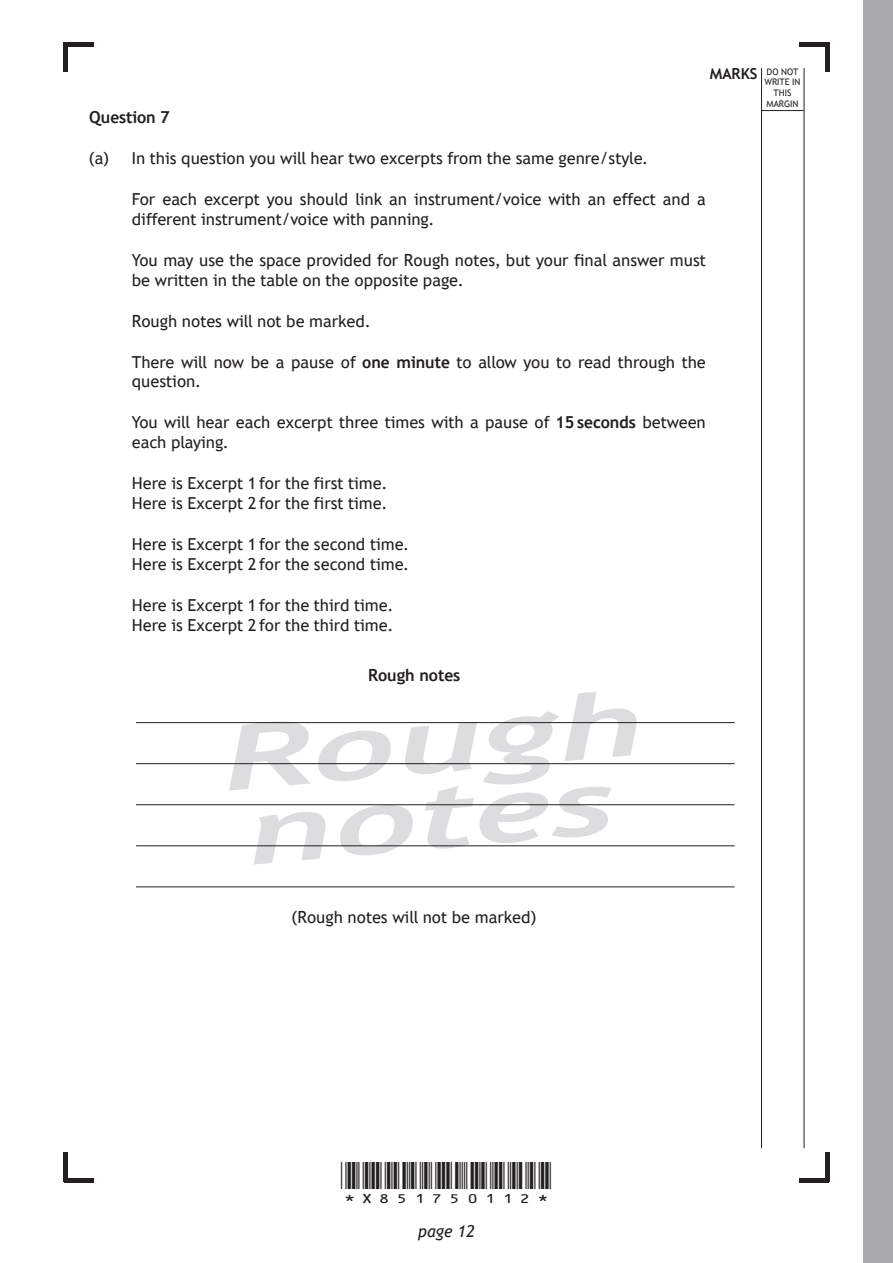
<style>
.page{position:relative;width:893px;height:1263px;background:#fff}
.page>*{position:absolute;margin:0;border:0;box-sizing:border-box;transform-origin:0 0}
.t1{font:italic 700 90px/75.9px "Trebuchet 2010";color:#dcdddf;scale:1.66 1}
.t2{font:18px "BC39 Short HR";color:#231f20;scale:1.25 1}
.t3{font:16.5px/19.8px "Trebuchet 2010";color:#231f20}
.t4{font:700 16.5px "Trebuchet 2010";color:#231f20}
.t5{font:italic 16.5px "Trebuchet 2010";color:#231f20}
.t6{font:700 15px "Trebuchet 2010";color:#231f20}
.t7{font:9px/10.8px "Trebuchet 2010";color:#231f20;text-align:center}
.s1{font-weight:700}
</style>
<div class="page">
<hr style="left:64px;top:43px;width:4px;height:29px;background:#231f20">
<hr style="left:825px;top:43px;width:4px;height:29px;background:#231f20">
<hr style="left:64px;top:1152px;width:4px;height:30px;background:#231f20">
<hr style="left:825px;top:1152px;width:4px;height:30px;background:#231f20">
<hr style="left:64px;top:43px;width:30px;height:4px;background:#231f20">
<hr style="left:799px;top:43px;width:30px;height:4px;background:#231f20">
<hr style="left:799px;top:1178px;width:30px;height:4px;background:#231f20">
<hr style="left:64px;top:1178px;width:30px;height:4px;background:#231f20">
<div style="left:863px;top:0;width:30px;height:1263px;background:#a8a9ad"></div>
<hr style="left:804px;top:68px;width:1px;height:1080px;background:#231f20">
<hr style="left:761px;top:68px;width:1px;height:1080px;background:#231f20">
<hr style="left:761px;top:110px;width:43px;height:1px;background:#231f20">
<hr style="left:136px;top:722px;width:599px;height:1px;background:#231f20">
<hr style="left:136px;top:763px;width:599px;height:1px;background:#231f20">
<hr style="left:136px;top:804px;width:599px;height:1px;background:#231f20">
<hr style="left:136px;top:845px;width:599px;height:1px;background:#231f20">
<hr style="left:136px;top:886px;width:599px;height:1px;background:#231f20">
<p class="t6" style="left:710px;top:64px;width:90px">MARKS <sup>DO</sup> <sup>NOT</sup></p>
<p class="t7" style="left:764px;top:77px;width:38px">WRITE IN<br>THIS<br>MARGIN</p>
<p class="t4" style="left:89px;top:106px;width:82px">Question 7</p>
<p class="t3" style="left:89px;top:148px;width:560px">(a) In this question you will hear two excerpts from the same genre/style.</p>
<p class="t3" style="left:132px;top:189px;width:576px">For each excerpt you should link an instrument/voice with an effect and a different instrument/voice with panning.</p>
<p class="t3" style="left:132px;top:250px;width:576px">You may use the space provided for Rough notes, but your final answer must be written in the table on the opposite page.</p>
<p class="t3" style="left:132px;top:311px;width:240px">Rough notes will not be marked.</p>
<p class="t3" style="left:132px;top:352px;width:576px">There will now be a pause of <span class="s1">one minute</span> to allow you to read through the question.</p>
<p class="t3" style="left:132px;top:412px;width:576px">You will hear each excerpt three times with a pause of <span class="s1">15 seconds</span> between each playing.</p>
<p class="t3" style="left:132px;top:473px;width:256px">Here is Excerpt 1 for the first time.<br>Here is Excerpt 2 for the first time.</p>
<p class="t3" style="left:132px;top:534px;width:278px">Here is Excerpt 1 for the second time.<br>Here is Excerpt 2 for the second time.</p>
<p class="t3" style="left:132px;top:595px;width:262px">Here is Excerpt 1 for the third time.<br>Here is Excerpt 2 for the third time.</p>
<p class="t4" style="left:368px;top:665px;width:94px">Rough notes</p>
<h1 class="t1" style="left:219px;top:720px;width:256px;rotate:-5deg">Rough notes</h1>
<p class="t3" style="left:292px;top:907px;width:246px">(Rough notes will not be marked)</p>
<p class="t2" style="left:341px;top:1172px;width:170px">*X851750112*</p>
<p class="t5" style="left:418px;top:1221px;width:58px">page 12</p>
</div>
